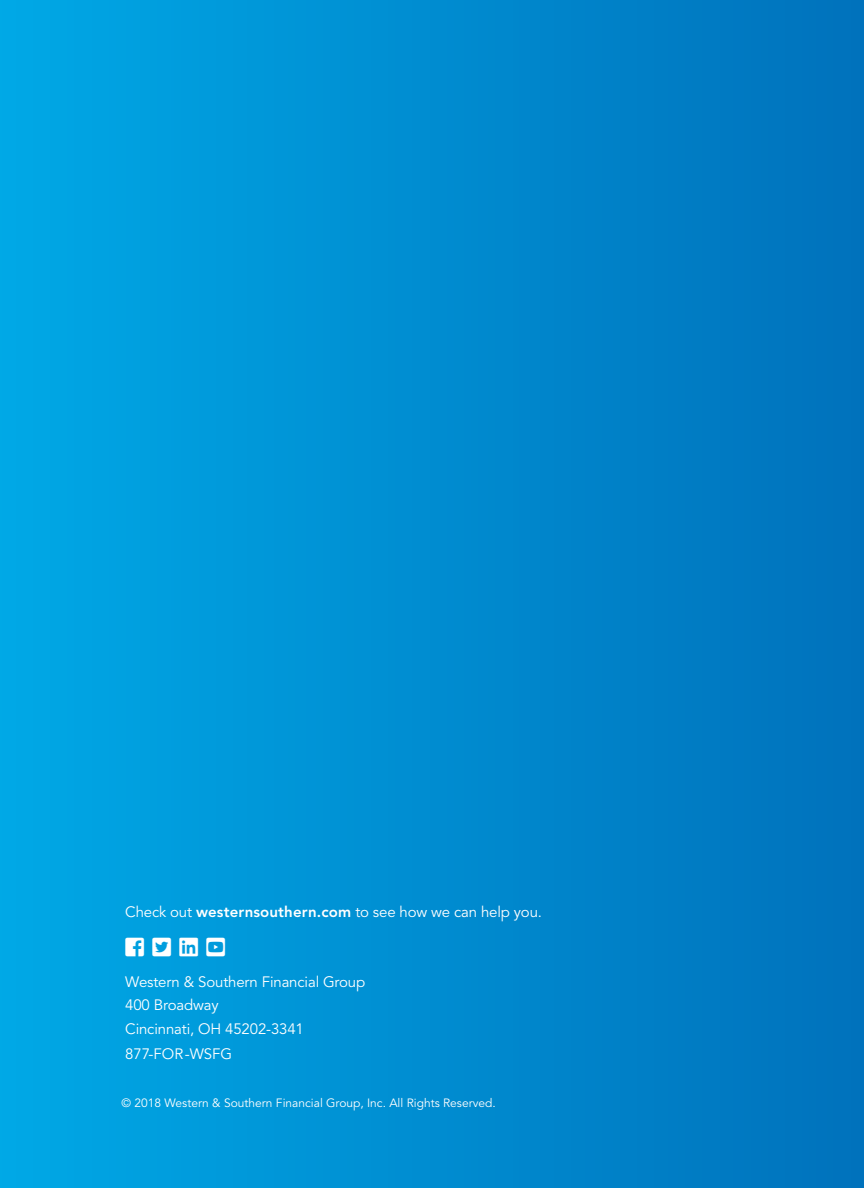
<style>
.page{position:relative;width:864px;height:1188px;background:#fff}
.page>*{position:absolute;margin:0;border:0;box-sizing:border-box;transform-origin:0 0}
.t1{font:21.3px "Font Awesome 5 Brands";color:#fff}
.t2{font:15px/23.4px "Avenir LT Std";letter-spacing:-.01em;color:#fff}
.t3{font:12px "Avenir LT Std";color:#fff}
.s1{font-weight:800}
</style>
<div class="page">
<div style="left:0;top:0;width:864px;height:1188px;background:linear-gradient(to right,#00a8e6,#0071bb)"></div>
<svg style="left:126px;top:937px;width:18px;height:19px"></svg>
<svg style="left:153px;top:937px;width:18px;height:19px"></svg>
<svg style="left:180px;top:937px;width:18px;height:19px"></svg>
<svg style="left:206px;top:937px;width:19px;height:19px"></svg>
<p class="t2" style="left:125px;top:900px;width:418px">Check out <span class="s1">westernsouthern.com</span> to see how we can help you.</p>
<h1 class="t1" style="left:126px;top:936px;width:101px">□□▲❑◆ ▼▼▼▲❑◆ ●■■ □◆▼◆▲❑◆</h1>
<p class="t2" style="left:125px;top:971px;width:242px">Western &amp; Southern Financial Group<br>400 Broadway<br>Cincinnati, OH 45202-3341</p>
<p class="t2" style="left:125px;top:1042px;width:108px">877-FOR-WSFG</p>
<p class="t3" style="left:122px;top:1096px;width:376px">© 2018 Western &amp; Southern Financial Group, Inc. All Rights Reserved.</p>
</div>
